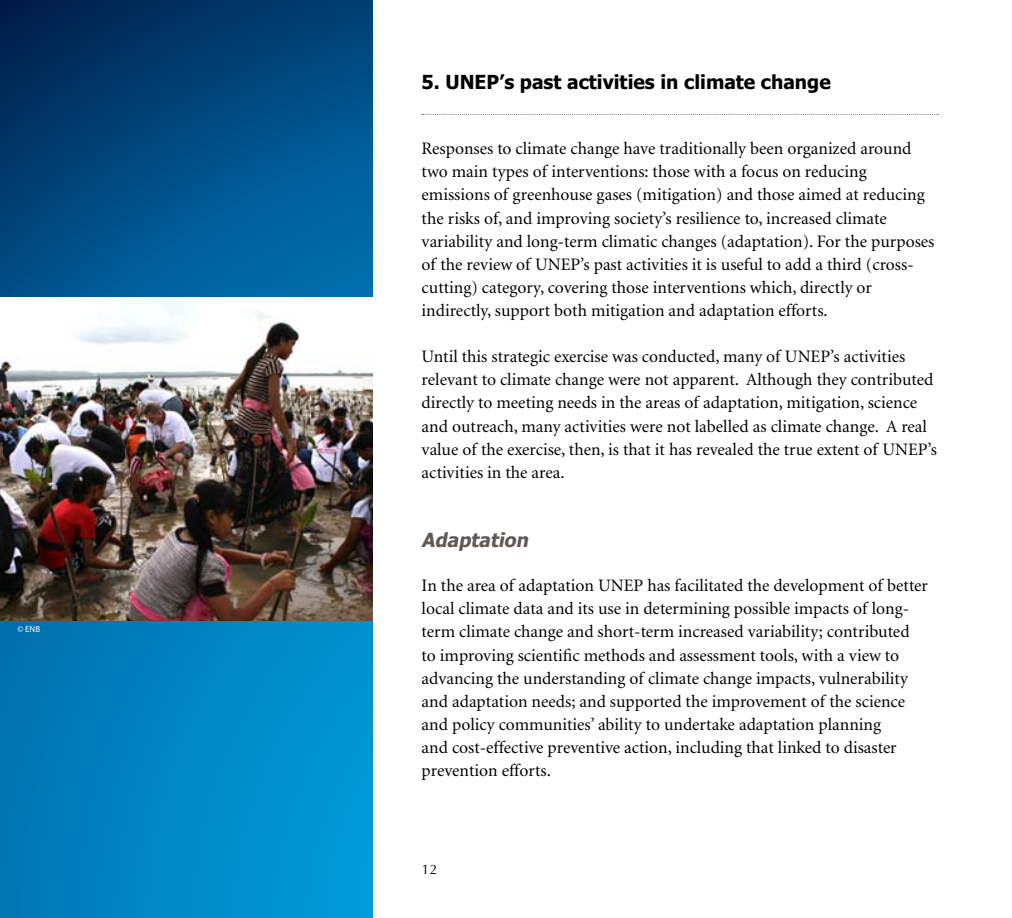
<style>
.page{position:relative;width:1012px;height:918px;background:#fff}
.page>*{position:absolute;margin:0;border:0;box-sizing:border-box;transform-origin:0 0}
.t1{font:700 19.25px "Tahoma";color:#000}
.t2{font:italic 700 19.25px "Tahoma";color:#615956}
.t3{font:17.5px/23.1px "Minion";color:#000}
.t4{font:14px "Optimum Roman DTC";color:#000}
.t5{font:8.75px "Myriad Pro";color:#fff}
</style>
<div class="page">
<svg style="left:0;top:0;width:372px;height:918px;background:#0068a1"></svg>
<svg style="left:422px;top:114px;width:516px;height:1px"></svg>
<img style="left:0;top:298px;width:372px;height:322px">
<p class="t5" style="left:18px;top:624px;width:24px">© ENB</p>
<p class="t1" style="left:422px;top:70px;width:411px">5. UNEP’s past activities in climate change</p>
<p class="t3" style="left:422px;top:138px;width:514px">Responses to climate change have traditionally been organized around two main types of interventions: those with a focus on reducing emissions of greenhouse gases (mitigation) and those aimed at reducing the risks of, and improving society’s resilience to, increased climate variability and long-term climatic changes (adaptation). For the purposes of the review of UNEP’s past activities it is useful to add a third (cross&shy;cutting) category, covering those interventions which, directly or indirectly, support both mitigation and adaptation efforts.</p>
<p class="t3" style="left:422px;top:346px;width:517px">Until this strategic exercise was conducted, many of UNEP’s activities relevant to climate change were not apparent. Although they contributed directly to meeting needs in the areas of adaptation, mitigation, science and outreach, many activities were not labelled as climate change. A real value of the exercise, then, is that it has revealed the true extent of UNEP’s activities in the area.</p>
<p class="t2" style="left:422px;top:528px;width:112px">Adaptation</p>
<p class="t3" style="left:422px;top:575px;width:508px">In the area of adaptation UNEP has facilitated the development of better local climate data and its use in determining possible impacts of long&shy;term climate change and short-term increased variability; contributed to improving scientific methods and assessment tools, with a view to advancing the understanding of climate change impacts, vulnerability and adaptation needs; and supported the improvement of the science and policy communities’ ability to undertake adaptation planning<br>and cost-effective preventive action, including that linked to disaster prevention efforts.</p>
<p class="t4" style="left:422px;top:861px;width:17px">12</p>
</div>
